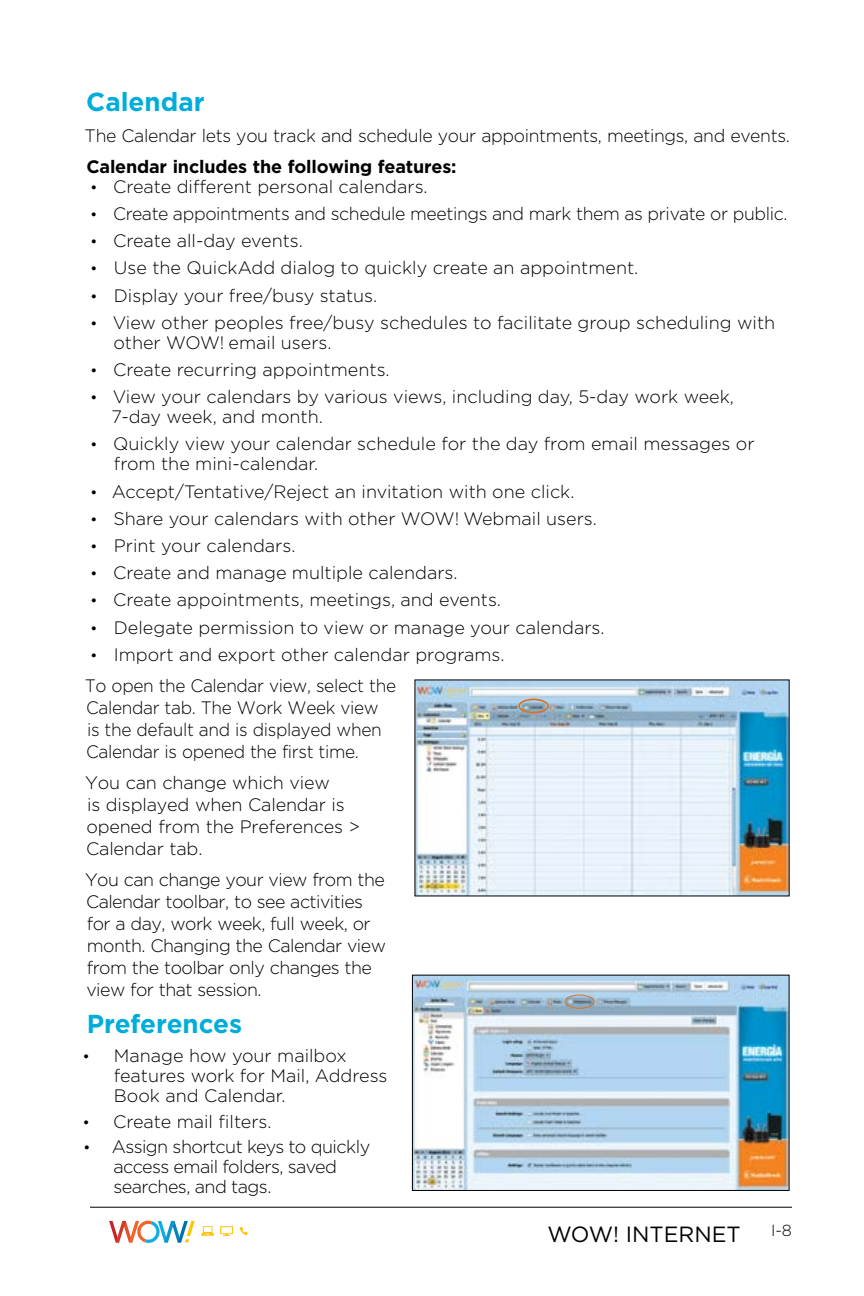
<style>
.page{position:relative;width:864px;height:1296px;background:#fff}
.page>*{position:absolute;margin:0;border:0;box-sizing:border-box;transform-origin:0 0}
.t1{font:700 26px "Gotham";color:#00adda}
.t2{font:22px "Gotham";color:#000}
.t3{font:300 18px/20px "Gotham";letter-spacing:-.01em;color:#000}
.t4{font:300 18px/22px "Gotham";letter-spacing:-.03em;color:#000}
.t5{font:300 18px/22px "Gotham";letter-spacing:-.01em;color:#000;scale:.96 1}
.t6{font:700 18px "Gotham";letter-spacing:-.01em;color:#000}
.t7{font:300 16px "Gotham";color:#000}
.s1{font-size:16px}
</style>
<div class="page">
<img style="left:417px;top:682px;width:370px;height:212px">
<div style="left:518px;top:699px;width:31px;height:14px;border:2px solid #d47428;border-radius:50%"></div>
<img style="left:414px;top:977px;width:373px;height:212px">
<div style="left:412px;top:975px;width:377px;height:216px;border:1px solid #000"></div>
<div style="left:565px;top:995px;width:29px;height:14px;border:1px solid #d47428;border-radius:50%"></div>
<hr style="left:90px;top:1207px;width:702px;height:1px;background:#000">
<svg style="left:240px;top:1227px;width:8px;height:8px"></svg>
<svg style="left:201px;top:1226px;width:13px;height:10px"></svg>
<svg style="left:220px;top:1226px;width:13px;height:10px"></svg>
<svg style="left:109px;top:1220px;width:86px;height:23px"></svg>
<h1 class="t1" style="left:86px;top:84px;width:120px">Calendar</h1>
<p class="t3" style="left:85px;top:125px;width:707px">The Calendar lets you track and schedule your appointments, meetings, and events.</p>
<p class="t6" style="left:86px;top:154px;width:372px">Calendar includes the following features:</p>
<p class="t3" style="left:90px;top:176px;width:339px"><span class="s1">•</span> Create different personal calendars.</p>
<p class="t3" style="left:90px;top:203px;width:699px"><span class="s1">•</span> Create appointments and schedule meetings and mark them as private or public.</p>
<p class="t3" style="left:90px;top:230px;width:214px"><span class="s1">•</span> Create all-day events.</p>
<p class="t3" style="left:90px;top:258px;width:550px"><span class="s1">•</span> Use the QuickAdd dialog to quickly create an appointment.</p>
<p class="t3" style="left:90px;top:285px;width:289px"><span class="s1">•</span> Display your free/busy status.</p>
<p class="t3" style="left:113px;top:312px;width:663px;text-indent:-23px"><span class="s1">•</span> View other peoples free/busy schedules to facilitate group scheduling with other WOW! email users.</p>
<p class="t3" style="left:90px;top:359px;width:301px"><span class="s1">•</span> Create recurring appointments.</p>
<p class="t3" style="left:111px;top:386px;width:624px;text-indent:-21px"><span class="s1">•</span> View your calendars by various views, including day, 5-day work week,<br>7-day week, and month.</p>
<p class="t3" style="left:114px;top:434px;width:642px;text-indent:-24px"><span class="s1">•</span> Quickly view your calendar schedule for the day from email messages or from the mini-calendar.</p>
<p class="t3" style="left:90px;top:481px;width:486px"><span class="s1">•</span> Accept/Tentative/Reject an invitation with one click.</p>
<p class="t3" style="left:90px;top:508px;width:508px"><span class="s1">•</span> Share your calendars with other WOW! Webmail users.</p>
<p class="t3" style="left:90px;top:535px;width:207px"><span class="s1">•</span> Print your calendars.</p>
<p class="t3" style="left:90px;top:562px;width:369px"><span class="s1">•</span> Create and manage multiple calendars.</p>
<p class="t3" style="left:90px;top:590px;width:412px"><span class="s1">•</span> Create appointments, meetings, and events.</p>
<p class="t3" style="left:90px;top:617px;width:516px"><span class="s1">•</span> Delegate permission to view or manage your calendars.</p>
<p class="t3" style="left:85px;top:638px;width:422px;line-height:31px;text-indent:5px"><span class="s1">•</span> Import and export other calendar programs.<br>To open the Calendar view, select the</p>
<p class="t5" style="left:86px;top:696px;width:309px">Calendar tab. The Work Week view is the default and is displayed when<br>Calendar is opened the first time.</p>
<p class="t3" style="left:85px;top:771px;width:276px;line-height:22px">You can change which view<br>is displayed when Calendar is opened from the Preferences &gt;<br>Calendar tab.</p>
<p class="t4" style="left:85px;top:868px;width:303px">You can change your view from the<br>Calendar toolbar, to see activities for a day, work week, full week, or month. Changing the Calendar view from the toolbar only changes the view for that session.</p>
<h1 class="t1" style="left:87px;top:1006px;width:157px">Preferences</h1>
<p class="t3" style="left:114px;top:1045px;width:275px;text-indent:-31px"><span class="s1">•</span> Manage how your mailbox features work for Mail, Address<br>Book and Calendar.</p>
<p class="t3" style="left:83px;top:1111px;width:191px"><span class="s1">•</span> Create mail filters.</p>
<p class="t4" style="left:114px;top:1136px;width:258px;line-height:20px;text-indent:-30px"><span class="s1">•</span> Assign shortcut keys to quickly access email folders, saved searches, and tags.</p>
<p class="t2" style="left:547px;top:1220px;width:195px">WOW! INTERNET</p>
<p class="t7" style="left:771px;top:1220px;width:22px">I-8</p>
</div>
